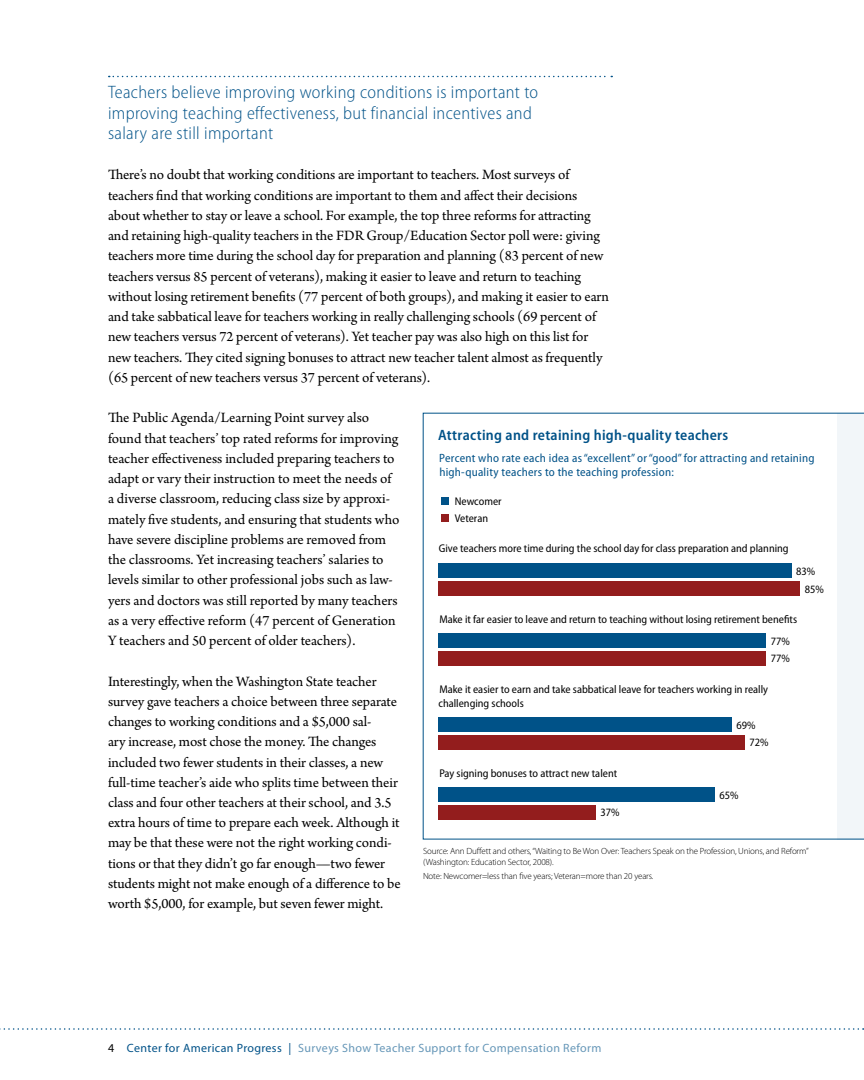
<style>
.page{position:relative;width:864px;height:1080px;background:#fff}
.page>*{position:absolute;margin:0;border:0;box-sizing:border-box;transform-origin:0 0}
.t1{font:300 semi-condensed 18px/20.2px "Myriad Pro";letter-spacing:.02em;color:#005288}
.t2{font:15px/20.2px "Arno Pro";letter-spacing:-.005em;color:#000}
.t3{font:600 semi-condensed 15px "Myriad Pro";letter-spacing:.02em;color:#005288}
.t4{font:semi-condensed 12px/14.4px "Myriad Pro";letter-spacing:.02em;color:#005288}
.t5{font:12px "Myriad Pro";letter-spacing:.03em;color:#6697b8}
.t6{font:semi-condensed 11.25px/13.5px "Myriad Pro";color:#000}
.t7{font:300 9px/10.8px "Myriad Pro";letter-spacing:-.015em;color:#000}
.s1{color:#000}
.s2{color:#005288}
</style>
<div class="page">
<svg style="left:0;top:1028px;width:864px;height:2px"></svg>
<svg style="left:109px;top:76px;width:503px;height:1px"></svg>
<svg style="left:423px;top:413px;width:441px;height:426px"></svg>
<div style="left:441px;top:498px;width:7px;height:7px;background:#005288"></div>
<div style="left:441px;top:514px;width:7px;height:7px;background:#931d1d"></div>
<div style="left:438px;top:564px;width:354px;height:14px;background:#005288"></div>
<div style="left:438px;top:633px;width:328px;height:15px;background:#005288"></div>
<div style="left:438px;top:718px;width:294px;height:14px;background:#005288"></div>
<div style="left:438px;top:788px;width:277px;height:14px;background:#005288"></div>
<div style="left:438px;top:581px;width:362px;height:15px;background:#931d1d"></div>
<div style="left:438px;top:651px;width:328px;height:14px;background:#931d1d"></div>
<div style="left:438px;top:735px;width:307px;height:14px;background:#931d1d"></div>
<div style="left:438px;top:805px;width:158px;height:14px;background:#931d1d"></div>
<p class="t1" style="left:108px;top:83px;width:432px">Teachers believe improving working conditions is important to improving teaching effectiveness, but financial incentives and salary are still important</p>
<p class="t2" style="left:108px;top:165px;width:502px">There’s no doubt that working conditions are important to teachers. Most surveys of teachers find that working conditions are important to them and affect their decisions about whether to stay or leave a school. For example, the top three reforms for attracting and retaining high-quality teachers in the FDR Group/Education Sector poll were: giving teachers more time during the school day for preparation and planning (83 percent of new teachers versus 85 percent of veterans), making it easier to leave and return to teaching without losing retirement benefits (77 percent of both groups), and making it easier to earn and take sabbatical leave for teachers working in really challenging schools (69 percent of new teachers versus 72 percent of veterans). Yet teacher pay was also high on this list for new teachers. They cited signing bonuses to attract new teacher talent almost as frequently (65 percent of new teachers versus 37 percent of veterans).</p>
<p class="t2" style="left:108px;top:408px;width:293px">The Public Agenda/Learning Point survey also found that teachers’ top rated reforms for improving teacher effectiveness included preparing teachers to adapt or vary their instruction to meet the needs of a diverse classroom, reducing class size by approxi&shy;mately five students, and ensuring that students who have severe discipline problems are removed from the classrooms. Yet increasing teachers’ salaries to levels similar to other professional jobs such as law&shy;yers and doctors was still reported by many teachers as a very effective reform (47 percent of Generation Y teachers and 50 percent of older teachers).</p>
<p class="t2" style="left:108px;top:672px;width:294px">Interestingly, when the Washington State teacher survey gave teachers a choice between three separate changes to working conditions and a $5,000 sal-<br>ary increase, most chose the money. The changes included two fewer students in their classes, a new full-time teacher’s aide who splits time between their class and four other teachers at their school, and 3.5 extra hours of time to prepare each week. Although it may be that these were not the right working condi&shy;tions or that they didn’t go far enough—two fewer students might not make enough of a difference to be worth $5,000, for example, but seven fewer might.</p>
<p class="t3" style="left:438px;top:426px;width:292px">Attracting and retaining high-quality teachers</p>
<p class="t4" style="left:439px;top:451px;width:377px">Percent who rate each idea as “excellent” or “good” for attracting and retaining high-quality teachers to the teaching profession:</p>
<p class="t6" style="left:455px;top:493px;width:48px;line-height:16.5px">Newcomer<br>Veteran</p>
<p class="t6" style="left:439px;top:542px;width:351px">Give teachers more time during the school day for class preparation and planning</p>
<p class="t6" style="left:805px;top:563px;width:21px;line-height:17.5px;text-indent:-9px">83%<br>85%</p>
<p class="t6" style="left:439px;top:613px;width:359px">Make it far easier to leave and return to teaching without losing retirement benefits</p>
<p class="t6" style="left:771px;top:634px;width:21px">77%</p>
<p class="t6" style="left:771px;top:651px;width:21px">77%</p>
<p class="t6" style="left:439px;top:683px;width:331px">Make it easier to earn and take sabbatical leave for teachers working in really challenging schools</p>
<p class="t6" style="left:737px;top:719px;width:21px">69%</p>
<p class="t6" style="left:749px;top:736px;width:21px">72%</p>
<p class="t6" style="left:439px;top:767px;width:179px">Pay signing bonuses to attract new talent</p>
<p class="t6" style="left:720px;top:789px;width:21px">65%</p>
<p class="t6" style="left:600px;top:806px;width:21px">37%</p>
<p class="t7" style="left:423px;top:845px;width:387px">Source: Ann Duffett and others, “Waiting to Be Won Over: Teachers Speak on the Profession, Unions, and Reform” (Washington: Education Sector, 2008).</p>
<p class="t7" style="left:423px;top:870px;width:232px">Note: Newcomer=less than five years; Veteran=more than 20 years.</p>
<p class="t5" style="left:108px;top:1041px;width:495px"><span class="s1">4</span> <span class="s2">Center for American Progress |</span> Surveys Show Teacher Support for Compensation Reform</p>
</div>
